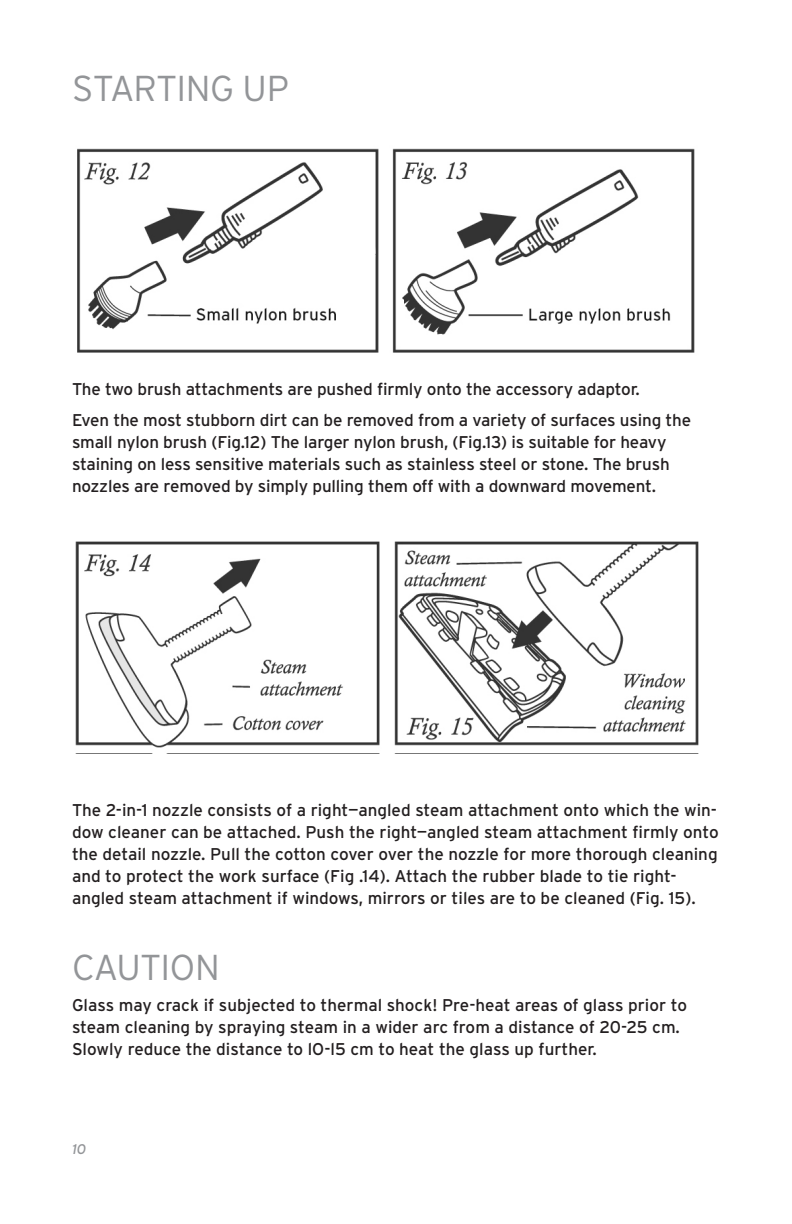
<style>
.page{position:relative;width:792px;height:1224px;background:#fff}
.page>*{position:absolute;margin:0;border:0;box-sizing:border-box;transform-origin:0 0}
.body{font:300 36px "Interstate";letter-spacing:-.02em;color:#939598}
.body-2{font:17px/22px "Interstate";letter-spacing:-.01em;color:#231f20}
.t1{font:italic 14px "Interstate";color:#939598}
</style>
<div class="page">
<img style="left:77px;top:148px;width:618px;height:205px">
<img style="left:75px;top:541px;width:624px;height:207px">
<p class="body" style="left:72px;top:68px;width:218px">STARTING UP</p>
<p class="body-2" style="left:72px;top:378px;width:569px">The two brush attachments are pushed firmly onto the accessory adaptor.</p>
<p class="body-2" style="left:72px;top:409px;width:621px">Even the most stubborn dirt can be removed from a variety of surfaces using the small nylon brush (Fig.12) The larger nylon brush, (Fig.13) is suitable for heavy staining on less sensitive materials such as stainless steel or stone. The brush nozzles are removed by simply pulling them off with a downward movement.</p>
<p class="body-2" style="left:72px;top:799px;width:648px">The 2-in-1 nozzle consists of a right—angled steam attachment onto which the win&shy;dow cleaner can be attached. Push the right—angled steam attachment firmly onto the detail nozzle. Pull the cotton cover over the nozzle for more thorough cleaning and to protect the work surface (Fig .14). Attach the rubber blade to tie right&shy;angled steam attachment if windows, mirrors or tiles are to be cleaned (Fig. 15).</p>
<p class="body" style="left:72px;top:947px;width:149px">CAUTION</p>
<p class="body-2" style="left:72px;top:994px;width:617px">Glass may crack if subjected to thermal shock! Pre-heat areas of glass prior to steam cleaning by spraying steam in a wider arc from a distance of 20-25 cm.<br>Slowly reduce the distance to lO-l5 cm to heat the glass up further.</p>
<p class="t1" style="left:72px;top:1142px;width:15px">10</p>
</div>
